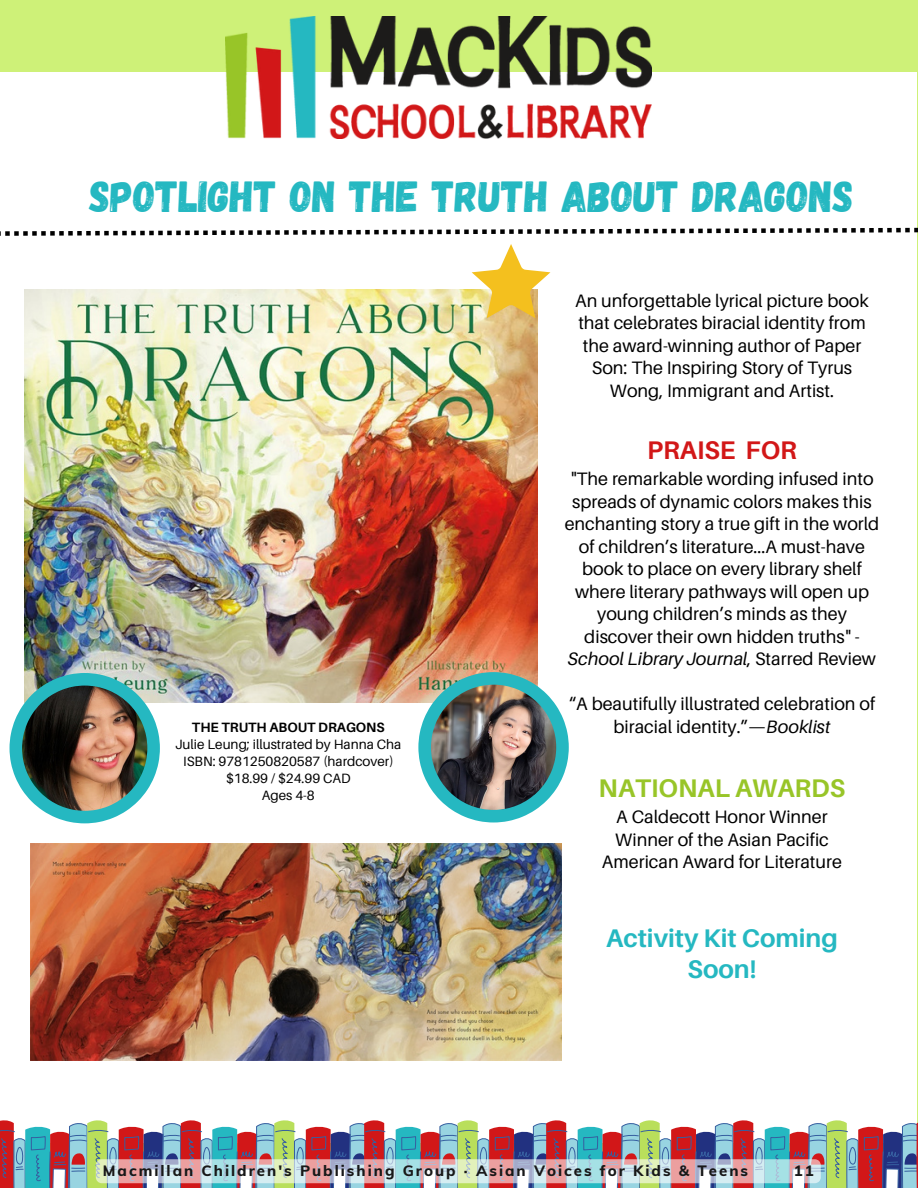
<style>
.page{position:relative;width:918px;height:1188px;background:#cef178}
.page>*{position:absolute;margin:0;border:0;box-sizing:border-box;transform-origin:0 0}
.t1{font:43.5px "Gagalin";color:#25b8c1}
.t2{font:700 25.5px/31.5px "Aileron";color:#25b8c1;text-align:center}
.t3{font:700 25.5px "Aileron";color:#98c528}
.t4{font:700 25.5px "Aileron";color:#d21718}
.t5{font:18px/22.5px "Aileron";color:#000;text-align:center}
.t6{font:800 15px "Muli";letter-spacing:.135em;color:#181818}
.t7{font:13.5px/16.8px "Aileron";color:#000;text-align:center}
.t8{font:700 13.5px "Aileron";color:#000}
.s1{font-style:italic}
</style>
<div class="page">
<div style="left:0;top:72px;width:917px;height:1071px;background:#fff"></div>
<img style="left:226px;top:17px;width:425px;height:121px">
<svg style="left:0;top:228px;width:918px;height:8px"></svg>
<img style="left:25px;top:289px;width:513px;height:413px">
<svg style="left:10px;top:673px;width:150px;height:150px"></svg>
<img style="left:22px;top:686px;width:125px;height:125px">
<svg style="left:472px;top:244px;width:78px;height:74px"></svg>
<svg style="left:418px;top:672px;width:151px;height:150px"></svg>
<img style="left:431px;top:685px;width:125px;height:125px">
<img style="left:31px;top:844px;width:531px;height:217px">
<svg style="left:0;top:1120px;width:918px;height:68px"></svg>
<h1 class="t1" style="left:90px;top:168px;width:766px">SPOTLIGHT ON THE TRUTH ABOUT DRAGONS</h1>
<p class="t5" style="left:575px;top:289px;width:295px">An unforgettable lyrical picture book that celebrates biracial identity from the award-winning author of Paper Son: The Inspiring Story of Tyrus Wong, Immigrant and Artist.</p>
<p class="t8" style="left:192px;top:719px;width:194px">THE TRUTH ABOUT DRAGONS</p>
<p class="t7" style="left:175px;top:736px;width:228px">Julie Leung; illustrated by Hanna Cha<br>ISBN: 9781250820587 (hardcover) $18.99 / $24.99 CAD<br>Ages 4-8</p>
<h2 class="t4" style="left:647px;top:434px;width:151px">PRAISE FOR</h2>
<p class="t5" style="left:565px;top:467px;width:316px">"The remarkable wording infused into spreads of dynamic colors makes this enchanting story a true gift in the world of children’s literature...A must-have book to place on every library shelf where literary pathways will open up young children’s minds as they discover their own hidden truths" - <span class="s1">School Library Journal</span>, Starred Review</p>
<p class="t5" style="left:569px;top:692px;width:308px">“A beautifully illustrated celebration of biracial identity.”—<span class="s1">Booklist</span></p>
<h2 class="t3" style="left:599px;top:773px;width:248px">NATIONAL AWARDS</h2>
<p class="t5" style="left:602px;top:805px;width:242px">A Caldecott Honor Winner<br>Winner of the Asian Pacific<br>American Award for Literature</p>
<h2 class="t2" style="left:606px;top:922px;width:233px">Activity Kit Coming<br>Soon!</h2>
<p class="t6" style="left:103px;top:1161px;width:647px">Macmillan Children's Publishing Group · Asian Voices for Kids &amp; Teens</p>
<p class="t6" style="left:794px;top:1161px;width:22px">11</p>
</div>
